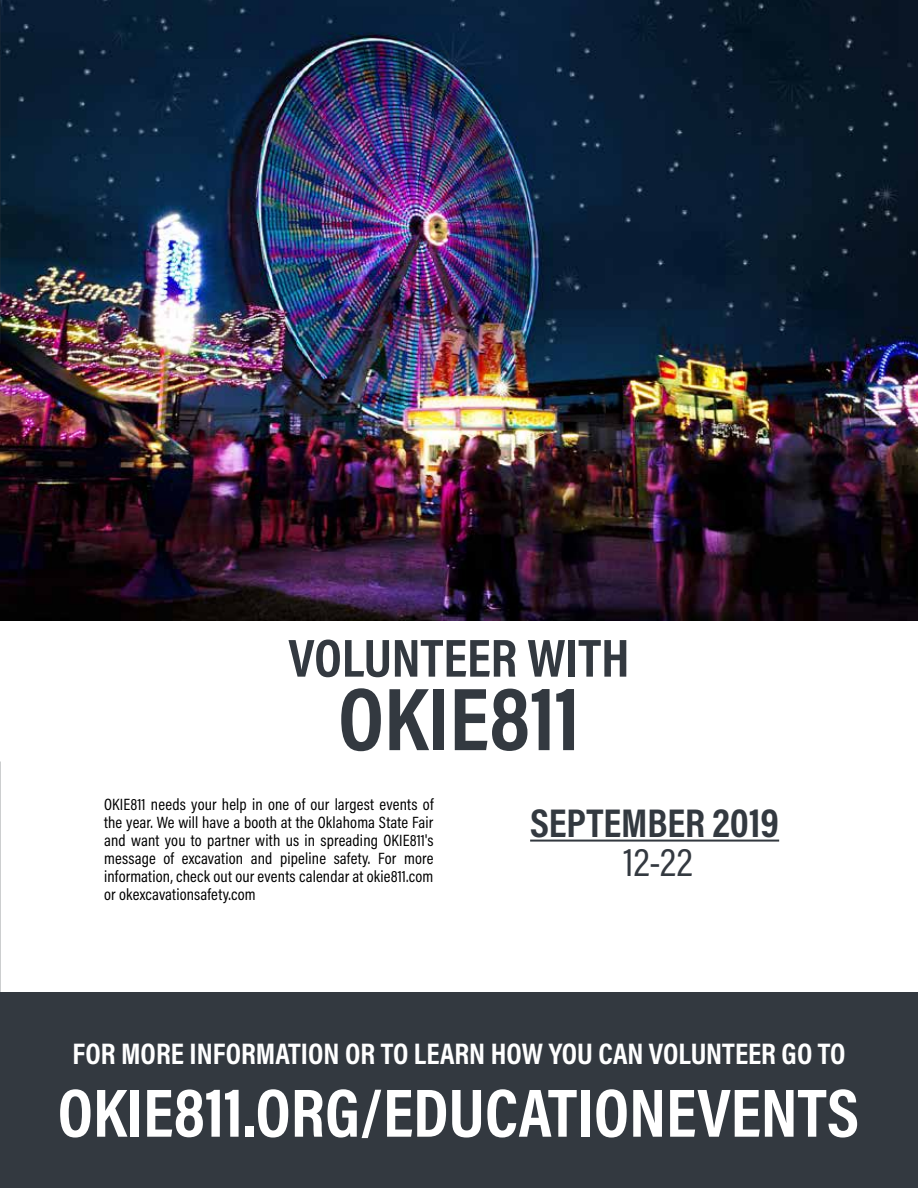
<style>
.page{position:relative;width:918px;height:1188px;background:#fff}
.page>*{position:absolute;margin:0;border:0;box-sizing:border-box;transform-origin:0 0}
.t1{font:700 90px "Acumin Pro Cond";color:#333940}
.t2{font:700 69px "Acumin Pro Cond";color:#fff}
.t3{font:700 54px "Acumin Pro Cond";letter-spacing:-.005em;color:#333940}
.t4{font:700 40.5px "Acumin Pro Cond";color:#333940}
.t5{font:40.5px "Acumin Pro Cond";color:#333940}
.t6{font:700 30px "Acumin Pro Cond";color:#fff}
.t7{font:16.5px/18px "Acumin Pro Cond";letter-spacing:.01em;color:#000;text-align:justify}
</style>
<div class="page">
<img style="left:0;top:0;width:918px;height:621px">
<hr style="left:530px;top:840px;width:249px;height:2px;background:#333940">
<div style="left:0;top:993px;width:918px;height:195px;background:#333940"></div>
<h3 class="t3" style="left:288px;top:622px;width:343px">VOLUNTEER WITH</h3>
<h1 class="t1" style="left:338px;top:660px;width:243px">OKIE811</h1>
<p class="t7" style="left:104px;top:795px;width:331px">OKIE811 needs your help in one of our largest events of the year. We will have a booth at the Oklahoma State Fair and want you to partner with us in spreading OKIE811's message of excavation and pipeline safety. For more information, check out our events calendar at okie811.com or okexcavationsafety.com</p>
<h3 class="t4" style="left:530px;top:796px;width:251px">SEPTEMBER 2019</h3>
<h3 class="t5" style="left:624px;top:836px;width:71px">12-22</h3>
<h3 class="t6" style="left:72px;top:1034px;width:775px">FOR MORE INFORMATION OR TO LEARN HOW YOU CAN VOLUNTEER GO TO</h3>
<h2 class="t2" style="left:58px;top:1067px;width:803px">OKIE811.ORG/EDUCATIONEVENTS</h2>
</div>
